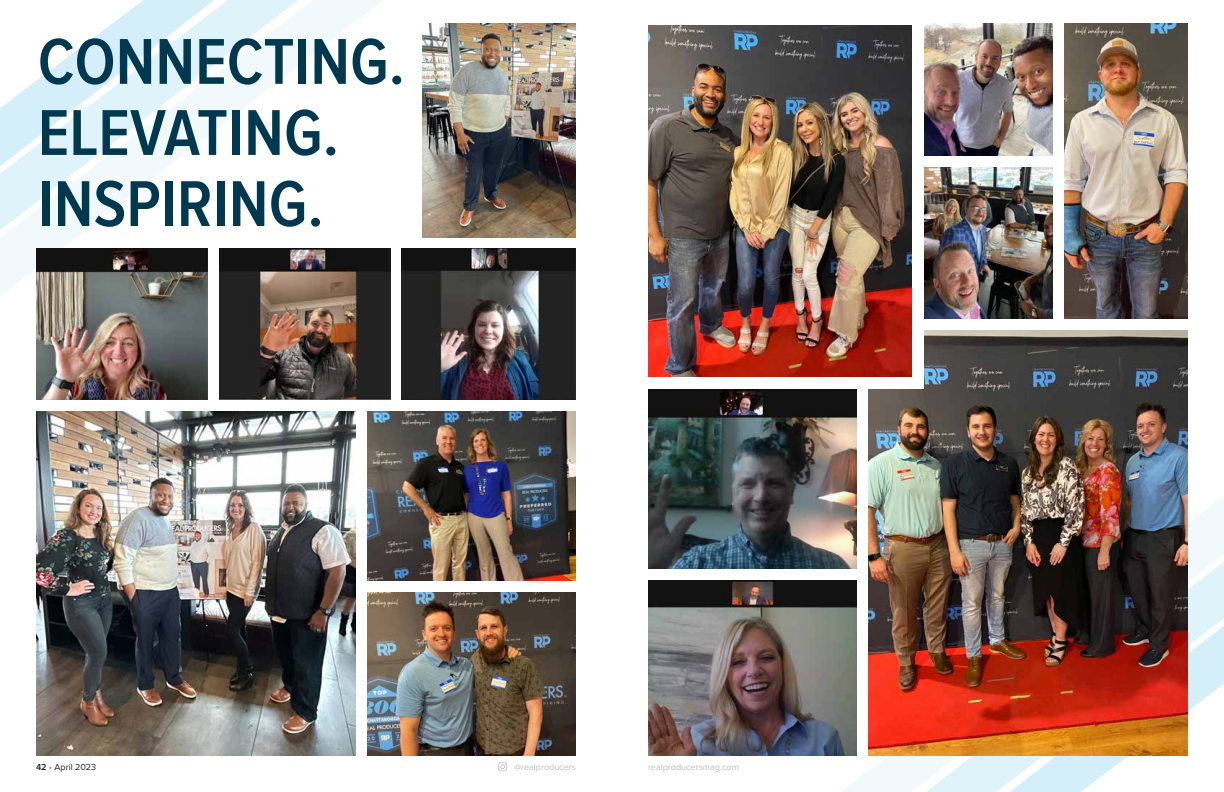
<style>
.page{position:relative;width:1224px;height:792px;background:#fff}
.page>*{position:absolute;margin:0;border:0;box-sizing:border-box;transform-origin:0 0}
.t1{font:600 67.1px/71.1px "Proxima Nova Cond";color:#00394f}
.t2{font:9px "Proxima Nova";color:#bcbec0}
.t3{font:9px "Proxima Nova";letter-spacing:.01em;color:#231f20}
.s1{font-weight:600}
.s2{color:#19a8e0}
</style>
<div class="page">
<svg style="left:498px;top:762px;width:9px;height:9px"></svg>
<svg style="left:819px;top:482px;width:405px;height:310px"></svg>
<svg style="left:903px;top:548px;width:321px;height:244px"></svg>
<svg style="left:986px;top:612px;width:238px;height:180px"></svg>
<img style="left:869px;top:330px;width:319px;height:426px">
<svg style="left:0;top:0;width:402px;height:310px"></svg>
<svg style="left:0;top:0;width:321px;height:244px"></svg>
<svg style="left:0;top:0;width:238px;height:180px"></svg>
<img style="left:36px;top:411px;width:319px;height:345px">
<img style="left:422px;top:24px;width:154px;height:214px">
<img style="left:930px;top:24px;width:123px;height:131px">
<img style="left:930px;top:167px;width:123px;height:151px">
<img style="left:367px;top:593px;width:209px;height:163px">
<img style="left:367px;top:411px;width:209px;height:169px">
<img style="left:1065px;top:24px;width:123px;height:294px">
<img style="left:648px;top:395px;width:209px;height:173px">
<img style="left:36px;top:248px;width:171px;height:151px">
<img style="left:219px;top:248px;width:171px;height:151px">
<img style="left:402px;top:248px;width:174px;height:151px">
<img style="left:648px;top:581px;width:209px;height:175px">
<img style="left:648px;top:24px;width:282px;height:371px">
<h1 class="t1" style="left:38px;top:29px;width:369px">CONNECTING.<br>ELEVATING.<br>INSPIRING.</h1>
<p class="t3" style="left:36px;top:762px;width:62px"><span class="s1">42</span> <span class="s2">•</span> April 2023</p>
<p class="t2" style="left:514px;top:762px;width:63px">@realproducers</p>
<p class="t2" style="left:648px;top:762px;width:92px">realproducersmag.com</p>
</div>
